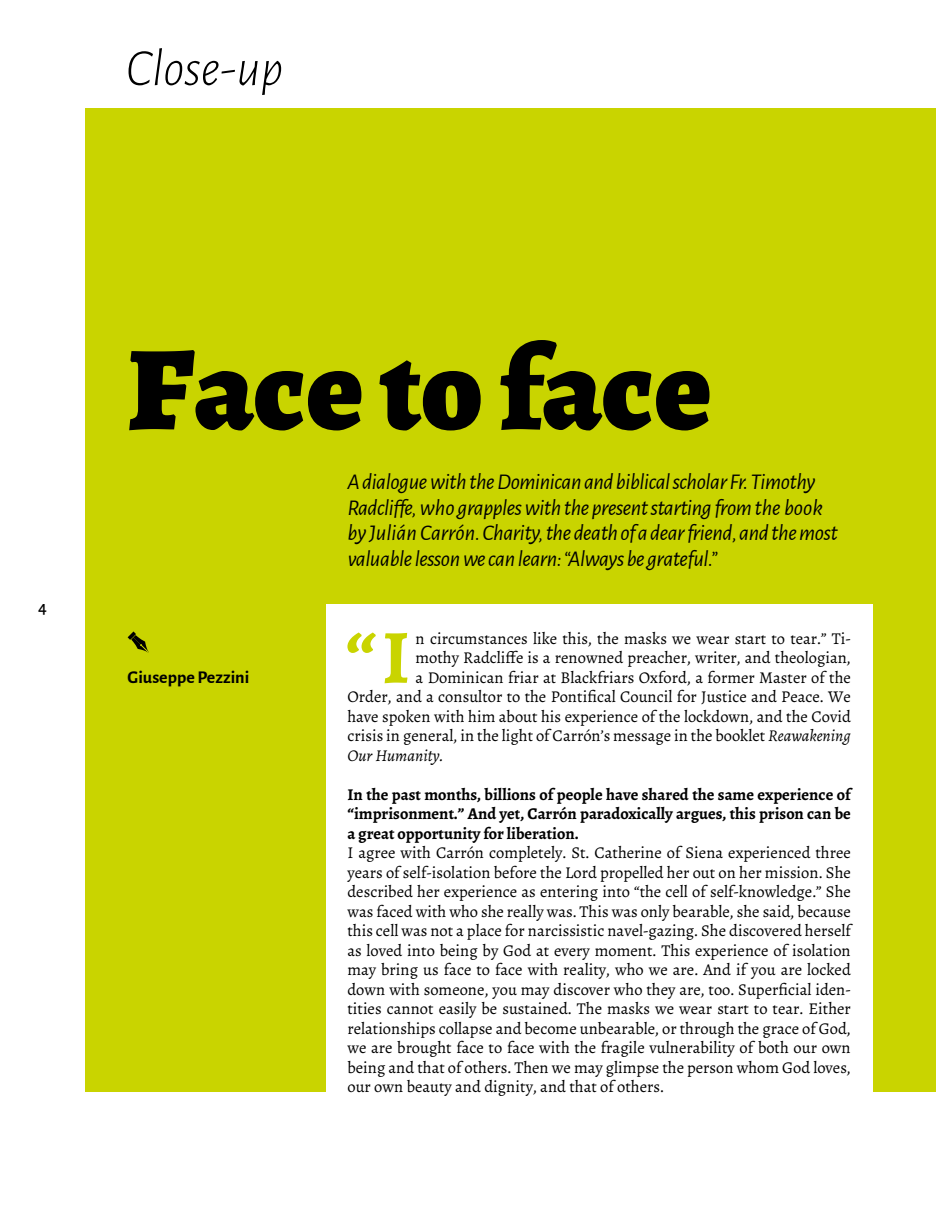
<style>
.page{position:relative;width:936px;height:1212px;background:#fff}
.page>*{position:absolute;margin:0;border:0;box-sizing:border-box;transform-origin:0 0}
.t1{font:900 120px "Alegreya";color:#000}
.t2{font:700 76.65px "Alegreya";color:#c9d400}
.t3{font:italic 300 52.5px "Alegreya Sans";color:#000}
.t4{font:italic 22.5px/25.5px "Alegreya Sans";letter-spacing:-.02em;color:#000}
.t5{font:700 18px "Alegreya Sans";color:#000}
.t6{font:500 18px "Alegreya Sans";color:#000}
.t7{font:16.5px/19.5px "Alegreya";color:#000;text-align:justify}
.t8{font:700 16.5px/19.5px "Alegreya";color:#000;text-align:justify}
.t9{font:italic 16.5px "Alegreya";color:#000}
.s1{font-style:italic}
</style>
<div class="page">
<div style="left:85px;top:108px;width:850px;height:984px;background:#c9d400"></div>
<div style="left:326px;top:605px;width:546px;height:501px;background:#fff"></div>
<svg style="left:128px;top:631px;width:21px;height:22px"></svg>
<h3 class="t3" style="left:126px;top:34px;width:159px">Close-up</h3>
<p class="t6" style="left:38px;top:595px;width:10px">4</p>
<h1 class="t1" style="left:128px;top:307px;width:585px">Face to face</h1>
<p class="t5" style="left:128px;top:664px;width:123px">Giuseppe Pezzini</p>
<p class="t4" style="left:347px;top:468px;width:492px">A dialogue with the Dominican and biblical scholar Fr. Timothy Radcliffe, who grapples with the present starting from the book by Julián Carrón. Charity, the death of a dear friend, and the most valuable lesson we can learn: “Always be grateful.”</p>
<h2 class="t2" style="left:345px;top:608px;width:66px">“I</h2>
<p class="t7" style="left:415px;top:628px;width:437px">n circumstances like this, the masks we wear start to tear.” Ti-</p>
<p class="t7" style="left:415px;top:648px;width:437px">mothy Radcliffe is a renowned preacher, writer, and theologian,</p>
<p class="t7" style="left:415px;top:667px;width:437px">a Dominican friar at Blackfriars Oxford, a former Master of the</p>
<p class="t7" style="left:347px;top:687px;width:505px">Order, and a consultor to the Pontifical Council for Justice and Peace. We</p>
<p class="t7" style="left:347px;top:706px;width:505px">have spoken with him about his experience of the lockdown, and the Covid</p>
<p class="t7" style="left:347px;top:726px;width:505px">crisis in general, in the light of Carrón’s message in the booklet <span class="s1">Reawakening</span></p>
<p class="t9" style="left:347px;top:745px;width:97px">Our Humanity.</p>
<p class="t8" style="left:347px;top:784px;width:505px">In the past months, billions of people have shared the same experience of “imprisonment.” And yet, Carrón paradoxically argues, this prison can be a great opportunity for liberation.</p>
<p class="t7" style="left:347px;top:843px;width:505px">I agree with Carrón completely. St. Catherine of Siena experienced three years of self-isolation before the Lord propelled her out on her mission. She described her experience as entering into “the cell of self-knowledge.” She was faced with who she really was. This was only bearable, she said, because this cell was not a place for narcissistic navel-gazing. She discovered herself as loved into being by God at every moment. This experience of isolation may bring us face to face with reality, who we are. And if you are locked down with someone, you may discover who they are, too. Superficial iden&shy;tities cannot easily be sustained. The masks we wear start to tear. Either relationships collapse and become unbearable, or through the grace of God, we are brought face to face with the fragile vulnerability of both our own being and that of others. Then we may glimpse the person whom God loves, our own beauty and dignity, and that of others.</p>
</div>
